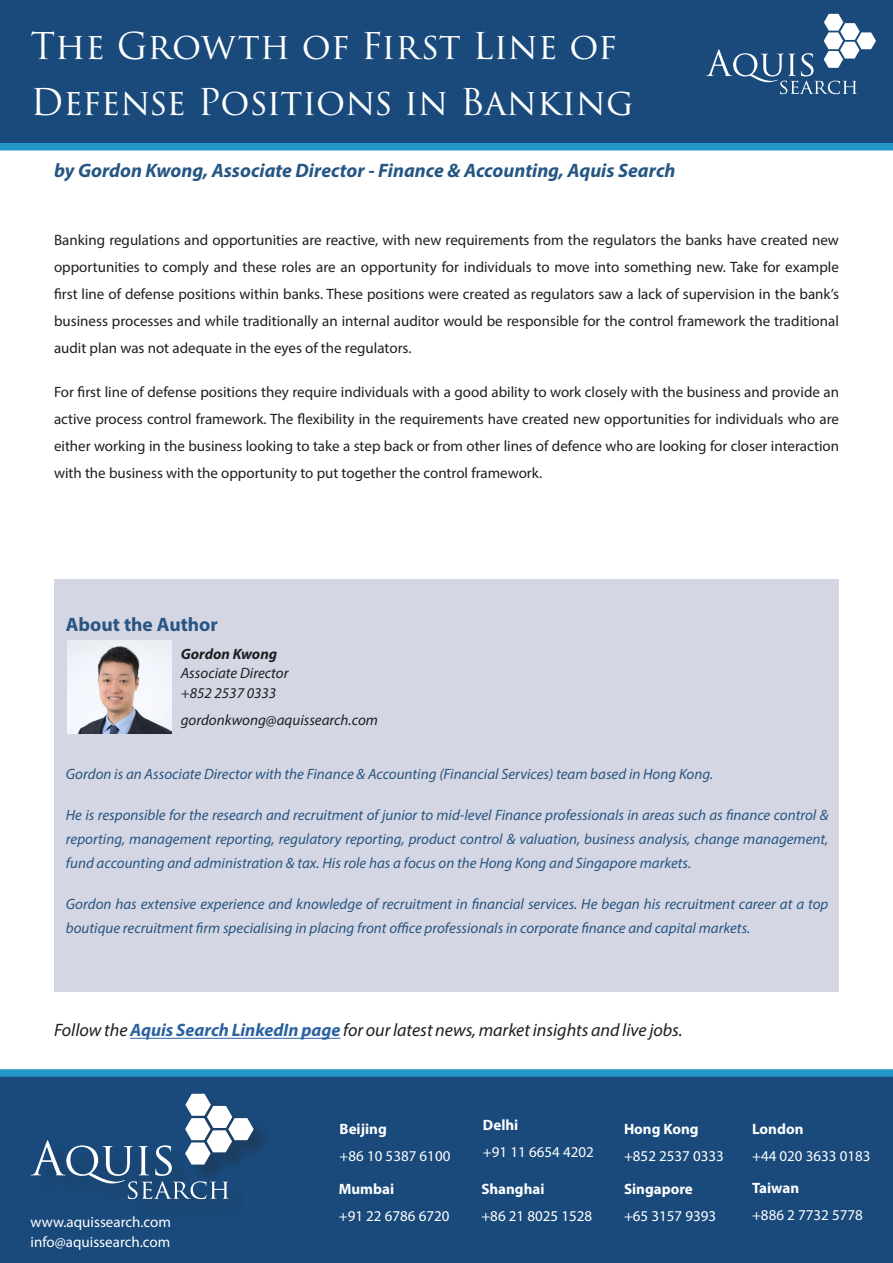
<style>
.page{position:relative;width:893px;height:1263px;background:#fff}
.page>*{position:absolute;margin:0;border:0;box-sizing:border-box;transform-origin:0 0}
.Document_Title_Font{font:36px/55.5px "Trajan Pro 3";letter-spacing:-.005em;color:#fff}
.Sub-title{font:italic 700 19.5px "Myriad Pro";color:#255683}
.Sub-title-2{font:700 19.5px "Myriad Pro";color:#285583}
.Paragraph_body_text{font:italic 18px "Myriad Pro";color:#1f1e23}
.Paragraph_body_text-2{font:15px/27px "Myriad Pro";color:#1f1e23;text-align:justify}
.Paragraph_body_text-3{font:italic 15px/24px "Myriad Pro";color:#285583;text-align:justify}
.t1{font:15px "Myriad Pro";color:#fff}
.Paragraph_body_text-4{font:italic 15px/19.5px "Myriad Pro";color:#1f1e23}
.t2{font:700 15px "Myriad Pro";color:#fff}
.s1{font-weight:700}
.s2{font-weight:700;color:#2b62a1}
</style>
<div class="page">
<div style="left:0;top:0;width:893px;height:143px;background:#194a7b"></div>
<div style="left:0;top:143px;width:893px;height:7px;background:#2396c7"></div>
<svg style="left:706px;top:14px;width:170px;height:80px"></svg>
<div style="left:0;top:1077px;width:893px;height:186px;background:#194a7b"></div>
<svg style="left:31px;top:1094px;width:223px;height:105px"></svg>
<div style="left:0;top:1069px;width:893px;height:8px;background:#2396c7"></div>
<div style="left:54px;top:579px;width:785px;height:413px;background:#d4d7e3"></div>
<hr style="left:130px;top:1038px;width:210px;height:1px;background:#2b62a1">
<img style="left:67px;top:640px;width:105px;height:94px">
<p class="Document_Title_Font" style="left:31px;top:20px;width:604px">The Growth of First Line of<br>Defense Positions in Banking</p>
<p class="Sub-title" style="left:54px;top:158px;width:623px">by Gordon Kwong, Associate Director - Finance &amp; Accounting, Aquis Search</p>
<p class="Paragraph_body_text-2" style="left:54px;top:226px;width:786px">Banking regulations and opportunities are reactive, with new requirements from the regulators the banks have created new opportunities to comply and these roles are an opportunity for individuals to move into something new. Take for example first line of defense positions within banks. These positions were created as regulators saw a lack of supervision in the bank’s business processes and while traditionally an internal auditor would be responsible for the control framework the traditional audit plan was not adequate in the eyes of the regulators.</p>
<p class="Paragraph_body_text-2" style="left:54px;top:378px;width:787px">For first line of defense positions they require individuals with a good ability to work closely with the business and provide an active process control framework. The flexibility in the requirements have created new opportunities for individuals who are either working in the business looking to take a step back or from other lines of defence who are looking for closer interaction with the business with the opportunity to put together the control framework.</p>
<p class="Sub-title-2" style="left:66px;top:611px;width:154px">About the Author</p>
<p class="Paragraph_body_text-4" style="left:181px;top:644px;width:109px"><span class="s1">Gordon Kwong<br></span>Associate Director +852 2537 0333</p>
<p class="Paragraph_body_text-4" style="left:181px;top:710px;width:199px">gordonkwong@aquissearch.com</p>
<p class="Paragraph_body_text-3" style="left:66px;top:761px;width:649px">Gordon is an Associate Director with the Finance &amp; Accounting (Financial Services) team based in Hong Kong.</p>
<p class="Paragraph_body_text-3" style="left:66px;top:802px;width:764px">He is responsible for the research and recruitment of junior to mid-level Finance professionals in areas such as finance control &amp; reporting, management reporting, regulatory reporting, product control &amp; valuation, business analysis, change management, fund accounting and administration &amp; tax. His role has a focus on the Hong Kong and Singapore markets.</p>
<p class="Paragraph_body_text-3" style="left:66px;top:891px;width:764px">Gordon has extensive experience and knowledge of recruitment in financial services. He began his recruitment career at a top boutique recruitment firm specialising in placing front office professionals in corporate finance and capital markets.</p>
<p class="Paragraph_body_text" style="left:54px;top:1019px;width:630px">Follow the <span class="s2">Aquis Search LinkedIn page</span> for our latest news, market insights and live jobs.</p>
<p class="t1" style="left:31px;top:1213px;width:142px">www.aquissearch.com</p>
<p class="t1" style="left:31px;top:1232px;width:141px">info@aquissearch.com</p>
<p class="t2" style="left:340px;top:1119px;width:49px">Beijing</p>
<p class="t1" style="left:340px;top:1147px;width:112px">+86 10 5387 6100</p>
<p class="t2" style="left:339px;top:1179px;width:57px">Mumbai</p>
<p class="t1" style="left:339px;top:1206px;width:112px">+91 22 6786 6720</p>
<p class="t2" style="left:483px;top:1115px;width:37px">Delhi</p>
<p class="t1" style="left:483px;top:1143px;width:112px">+91 11 6654 4202</p>
<p class="t2" style="left:481px;top:1179px;width:65px">Shanghai</p>
<p class="t1" style="left:481px;top:1206px;width:112px">+86 21 8025 1528</p>
<p class="t2" style="left:624px;top:1119px;width:76px">Hong Kong</p>
<p class="t1" style="left:624px;top:1147px;width:101px">+852 2537 0333</p>
<p class="t2" style="left:624px;top:1179px;width:70px">Singapore</p>
<p class="t1" style="left:624px;top:1206px;width:94px">+65 3157 9393</p>
<p class="t2" style="left:752px;top:1119px;width:53px">London</p>
<p class="t1" style="left:752px;top:1147px;width:120px">+44 020 3633 0183</p>
<p class="t2" style="left:752px;top:1178px;width:49px">Taiwan</p>
<p class="t1" style="left:752px;top:1205px;width:112px">+886 2 7732 5778</p>
</div>
